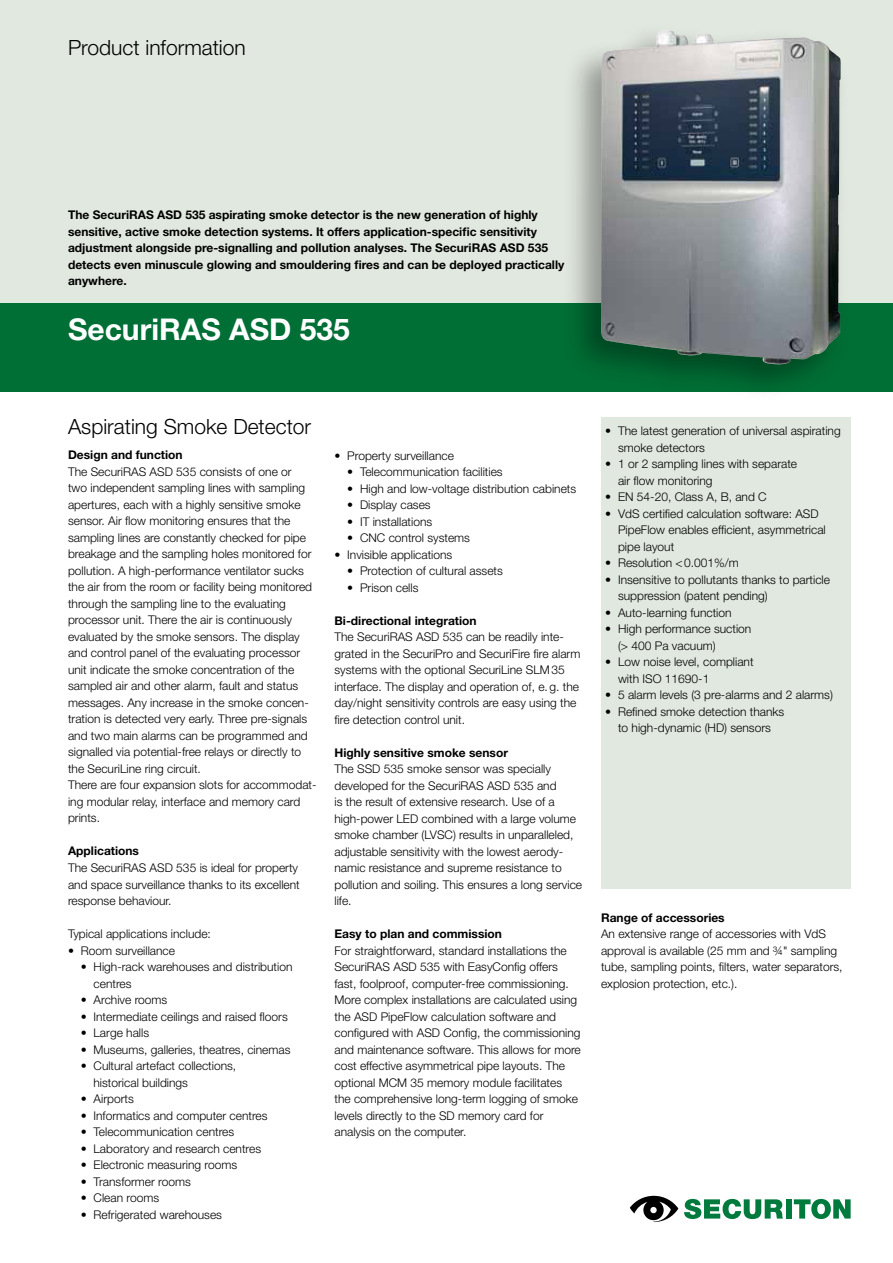
<style>
.page{position:relative;width:893px;height:1263px;background:#fff}
.page>*{position:absolute;margin:0;border:0;box-sizing:border-box;transform-origin:0 0}
.t1{font:700 30px "Helvetica Neue";color:#fff}
.t2{font:300 21px "Helvetica Neue";color:#000}
.t3{font:300 12px/16.5px "Helvetica Neue";color:#000}
.t4{font:700 12px/16.5px "Helvetica Neue";color:#000}
</style>
<div class="page">
<div style="left:0;top:0;width:893px;height:392px;background:#e1e8df"></div>
<div style="left:601px;top:417px;width:249px;height:471px;background:#e1e8df"></div>
<svg style="left:684px;top:1199px;width:99px;height:20px"></svg>
<div style="left:786px;top:1199px;width:6px;height:19px;background:#007b3d"></div>
<svg style="left:794px;top:1199px;width:57px;height:20px"></svg>
<svg style="left:630px;top:1196px;width:48px;height:26px"></svg>
<div style="left:0;top:303px;width:893px;height:89px;background:#006f35"></div>
<div style="left:562px;top:22px;width:287px;height:380px;background:#000;opacity:.35"></div>
<img style="left:601px;top:30px;width:65px;height:314px">
<h2 class="t2" style="left:68px;top:35px;width:179px">Product information</h2>
<p class="t4" style="left:68px;top:206px;width:498px">The SecuriRAS ASD 535 aspirating smoke detector is the new generation of highly sensitive, active smoke detection systems. It offers application-specific sensitivity adjustment alongside pre-signalling and pollution analyses. The SecuriRAS ASD 535 detects even minuscule glowing and smouldering fires and can be deployed practically anywhere.</p>
<h1 class="t1" style="left:68px;top:310px;width:283px">SecuriRAS ASD 535</h1>
<h2 class="t2" style="left:68px;top:413px;width:245px">Aspirating Smoke Detector</h2>
<p class="t4" style="left:68px;top:447px;width:116px">Design and function</p>
<p class="t3" style="left:68px;top:463px;width:250px">The SecuriRAS ASD 535 consists of one or<br>two independent sampling lines with sampling apertures, each with a highly sensitive smoke sensor. Air flow monitoring ensures that the sampling lines are constantly checked for pipe breakage and the sampling holes monitored for pollution. A high-performance ventilator sucks the air from the room or facility being monitored through the sampling line to the evaluating processor unit. There the air is continuously evaluated by the smoke sensors. The display and control panel of the evaluating processor unit indicate the smoke concentration of the sampled air and other alarm, fault and status messages. Any increase in the smoke concen&shy;tration is detected very early. Three pre-signals and two main alarms can be programmed and signalled via potential-free relays or directly to the SecuriLine ring circuit.<br>There are four expansion slots for accommodat&shy;ing modular relay, interface and memory card prints.</p>
<p class="t4" style="left:68px;top:843px;width:73px">Applications</p>
<p class="t3" style="left:68px;top:859px;width:233px">The SecuriRAS ASD 535 is ideal for property and space surveillance thanks to its excellent response behaviour.</p>
<p class="t3" style="left:68px;top:925px;width:144px">Typical applications include:</p>
<p class="t3" style="left:68px;top:942px;width:109px">• Room surveillance</p>
<p class="t3" style="left:94px;top:958px;width:200px;text-indent:-13px">• High-rack warehouses and distribution centres</p>
<p class="t3" style="left:81px;top:991px;width:88px">• Archive rooms</p>
<p class="t3" style="left:81px;top:1008px;width:209px">• Intermediate ceilings and raised floors</p>
<p class="t3" style="left:81px;top:1024px;width:70px">• Large halls</p>
<p class="t3" style="left:81px;top:1041px;width:211px">• Museums, galleries, theatres, cinemas</p>
<p class="t3" style="left:94px;top:1057px;width:144px;text-indent:-13px">• Cultural artefact collections, historical buildings</p>
<p class="t3" style="left:81px;top:1090px;width:54px">• Airports</p>
<p class="t3" style="left:81px;top:1107px;width:188px">• Informatics and computer centres</p>
<p class="t3" style="left:81px;top:1123px;width:155px">• Telecommunication centres</p>
<p class="t3" style="left:81px;top:1140px;width:182px">• Laboratory and research centres</p>
<p class="t3" style="left:81px;top:1156px;width:158px">• Electronic measuring rooms</p>
<p class="t3" style="left:81px;top:1173px;width:112px">• Transformer rooms</p>
<p class="t3" style="left:81px;top:1189px;width:80px">• Clean rooms</p>
<p class="t3" style="left:81px;top:1206px;width:143px">• Refrigerated warehouses</p>
<p class="t3" style="left:334px;top:447px;width:121px">• Property surveillance</p>
<p class="t3" style="left:347px;top:463px;width:157px">• Telecommunication facilities</p>
<p class="t3" style="left:347px;top:480px;width:231px">• High and low-voltage distribution cabinets</p>
<p class="t3" style="left:347px;top:496px;width:85px">• Display cases</p>
<p class="t3" style="left:347px;top:513px;width:86px">• IT installations</p>
<p class="t3" style="left:347px;top:529px;width:124px">• CNC control systems</p>
<p class="t3" style="left:334px;top:546px;width:119px">• Invisible applications</p>
<p class="t3" style="left:347px;top:562px;width:157px">• Protection of cultural assets</p>
<p class="t3" style="left:347px;top:579px;width:73px">• Prison cells</p>
<p class="t4" style="left:334px;top:612px;width:144px">Bi-directional integration</p>
<p class="t3" style="left:334px;top:628px;width:247px">The SecuriRAS ASD 535 can be readily inte&shy;grated in the SecuriPro and SecuriFire fire alarm systems with the optional SecuriLine SLM35 interface. The display and operation of, e.g. the day/night sensitivity controls are easy using the fire detection control unit.</p>
<p class="t4" style="left:334px;top:744px;width:175px">Highly sensitive smoke sensor</p>
<p class="t3" style="left:334px;top:760px;width:249px">The SSD 535 smoke sensor was specially developed for the SecuriRAS ASD 535 and<br>is the result of extensive research. Use of a high-power LED combined with a large volume smoke chamber (LVSC) results in unparalleled, adjustable sensitivity with the lowest aerody&shy;namic resistance and supreme resistance to pollution and soiling. This ensures a long service life.</p>
<p class="t4" style="left:334px;top:925px;width:169px">Easy to plan and commission</p>
<p class="t3" style="left:334px;top:942px;width:248px">For straightforward, standard installations the SecuriRAS ASD 535 with EasyConfig offers fast, foolproof, computer-free commissioning.<br>More complex installations are calculated using the ASD PipeFlow calculation software and configured with ASD Config, the commissioning and maintenance software. This allows for more cost effective asymmetrical pipe layouts. The optional MCM 35 memory module facilitates the comprehensive long-term logging of smoke levels directly to the SD memory card for analysis on the computer.</p>
<p class="t3" style="left:618px;top:422px;width:224px;text-indent:-13px">• The latest generation of universal aspirating smoke detectors</p>
<p class="t3" style="left:618px;top:455px;width:181px;text-indent:-13px">• 1 or 2 sampling lines with separate air flow monitoring</p>
<p class="t3" style="left:605px;top:488px;width:163px">• EN 54-20, Class A, B, and C</p>
<p class="t3" style="left:618px;top:505px;width:209px;text-indent:-13px">• VdS certified calculation software: ASD<br>PipeFlow enables efficient, asymmetrical pipe layout</p>
<p class="t3" style="left:605px;top:554px;width:135px">• Resolution &lt;0.001%/m</p>
<p class="t3" style="left:618px;top:571px;width:214px;text-indent:-13px">• Insensitive to pollutants thanks to particle suppression (patent pending)</p>
<p class="t3" style="left:605px;top:604px;width:128px">• Auto-learning function</p>
<p class="t3" style="left:618px;top:620px;width:135px;text-indent:-13px">• High performance suction (&gt; 400 Pa vacuum)</p>
<p class="t3" style="left:618px;top:653px;width:137px;text-indent:-13px">• Low noise level, compliant with ISO 11690-1</p>
<p class="t3" style="left:605px;top:686px;width:229px">• 5 alarm levels (3 pre-alarms and 2 alarms)</p>
<p class="t3" style="left:605px;top:703px;width:181px;text-align:center">• Refined smoke detection thanks to high-dynamic (HD) sensors</p>
<p class="t4" style="left:601px;top:909px;width:125px">Range of accessories</p>
<p class="t3" style="left:601px;top:925px;width:243px">An extensive range of accessories with VdS approval is available (25 mm and ¾" sampling tube, sampling points, filters, water separators, explosion protection, etc.).</p>
</div>
